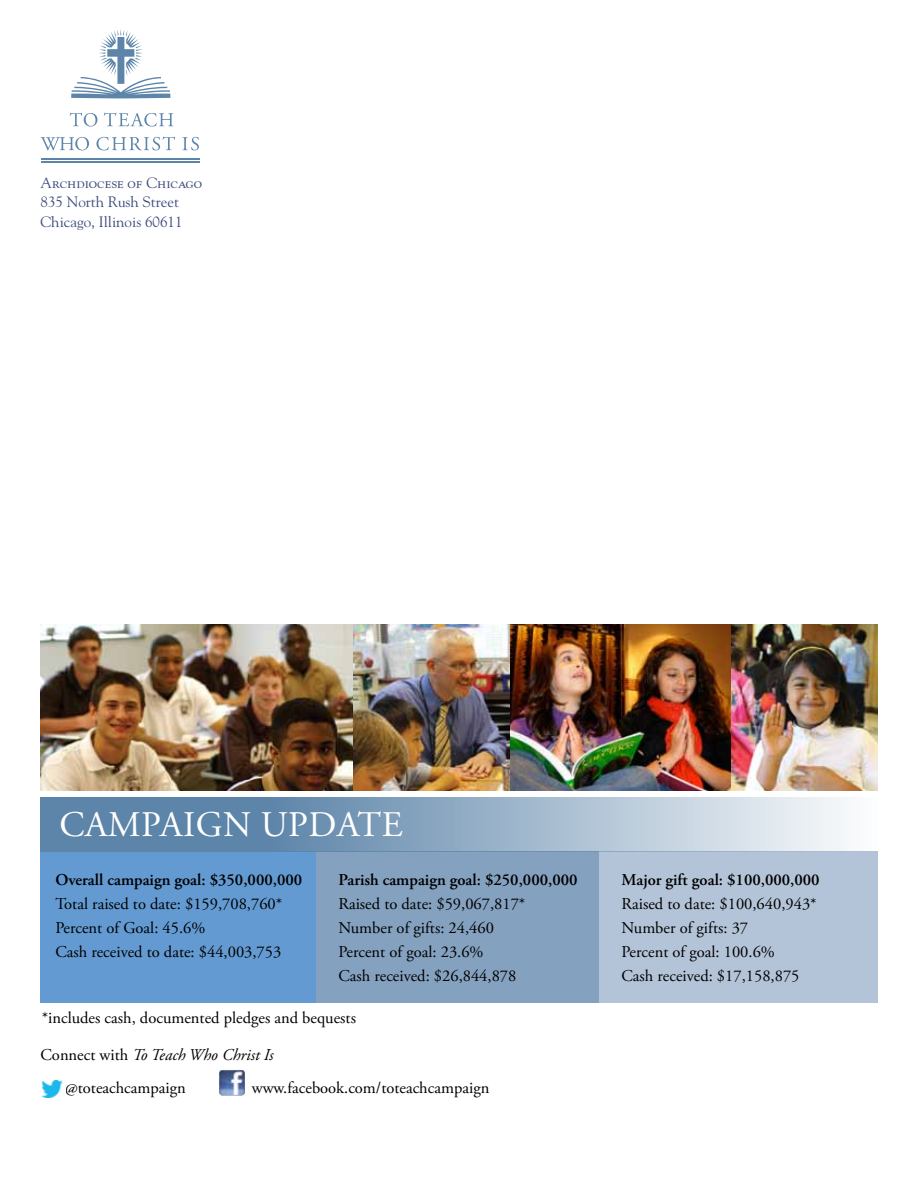
<style>
.page{position:relative;width:918px;height:1188px;background:#fff}
.page>*{position:absolute;margin:0;border:0;box-sizing:border-box;transform-origin:0 0}
.t1{font:36px "Adobe Garamond Pro";letter-spacing:.015em;color:#fff}
.t2{font:16.5px/24px "Adobe Garamond Pro";color:#000}
.t3{font:600 16.5px "Adobe Garamond Pro";color:#000}
.t4{font:15px/19.5px "Goudy";color:#3b4b7c}
.t5{font:15px "Goudy SC";color:#3b4b7c}
.s1{font-style:italic}
</style>
<div class="page">
<div style="left:40px;top:852px;width:278px;height:151px;background:#639ad2"></div>
<div style="left:317px;top:852px;width:284px;height:151px;background:#84a1bf"></div>
<div style="left:599px;top:852px;width:279px;height:151px;background:#b4c4d8"></div>
<svg style="left:40px;top:797px;width:838px;height:55px;background:#96b0c7"></svg>
<img style="left:40px;top:625px;width:314px;height:165px">
<img style="left:354px;top:625px;width:157px;height:165px">
<img style="left:511px;top:625px;width:367px;height:165px">
<img style="left:41px;top:1080px;width:22px;height:17px">
<svg style="left:70px;top:113px;width:27px;height:14px"></svg>
<svg style="left:104px;top:113px;width:69px;height:14px"></svg>
<svg style="left:41px;top:137px;width:48px;height:13px"></svg>
<svg style="left:96px;top:137px;width:79px;height:13px"></svg>
<svg style="left:182px;top:137px;width:17px;height:13px"></svg>
<hr style="left:41px;top:161px;width:159px;height:2px;background:#5d85a9">
<hr style="left:41px;top:158px;width:159px;height:1px;background:#5d85a9">
<svg style="left:71px;top:29px;width:99px;height:69px"></svg>
<img style="left:219px;top:1069px;width:26px;height:27px">
<p class="t5" style="left:40px;top:173px;width:163px">Archdiocese of Chicago</p>
<p class="t4" style="left:40px;top:192px;width:144px">835 North Rush Street<br>Chicago, Illinois 60611</p>
<h1 class="t1" style="left:60px;top:803px;width:345px">CAMPAIGN UPDATE</h1>
<p class="t3" style="left:55px;top:870px;width:248px">Overall campaign goal: $350,000,000</p>
<p class="t2" style="left:55px;top:892px;width:229px">Total raised to date: $159,708,760*<br>Percent of Goal: 45.6%<br>Cash received to date: $44,003,753</p>
<p class="t3" style="left:338px;top:870px;width:241px">Parish campaign goal: $250,000,000</p>
<p class="t2" style="left:338px;top:892px;width:189px">Raised to date: $59,067,817*<br>Number of gifts: 24,460<br>Percent of goal: 23.6%<br>Cash received: $26,844,878</p>
<p class="t2" style="left:42px;top:1007px;width:316px">*includes cash, documented pledges and bequests</p>
<p class="t2" style="left:65px;top:1039px;width:210px;line-height:33px;text-indent:-25px">Connect with <span class="s1">To Teach Who Christ Is </span>@toteachcampaign</p>
<p class="t2" style="left:252px;top:1076px;width:239px">www.facebook.com/toteachcampaign</p>
<p class="t3" style="left:621px;top:870px;width:200px">Major gift goal: $100,000,000</p>
<p class="t2" style="left:621px;top:892px;width:197px">Raised to date: $100,640,943*<br>Number of gifts: 37<br>Percent of goal: 100.6%<br>Cash received: $17,158,875</p>
</div>
